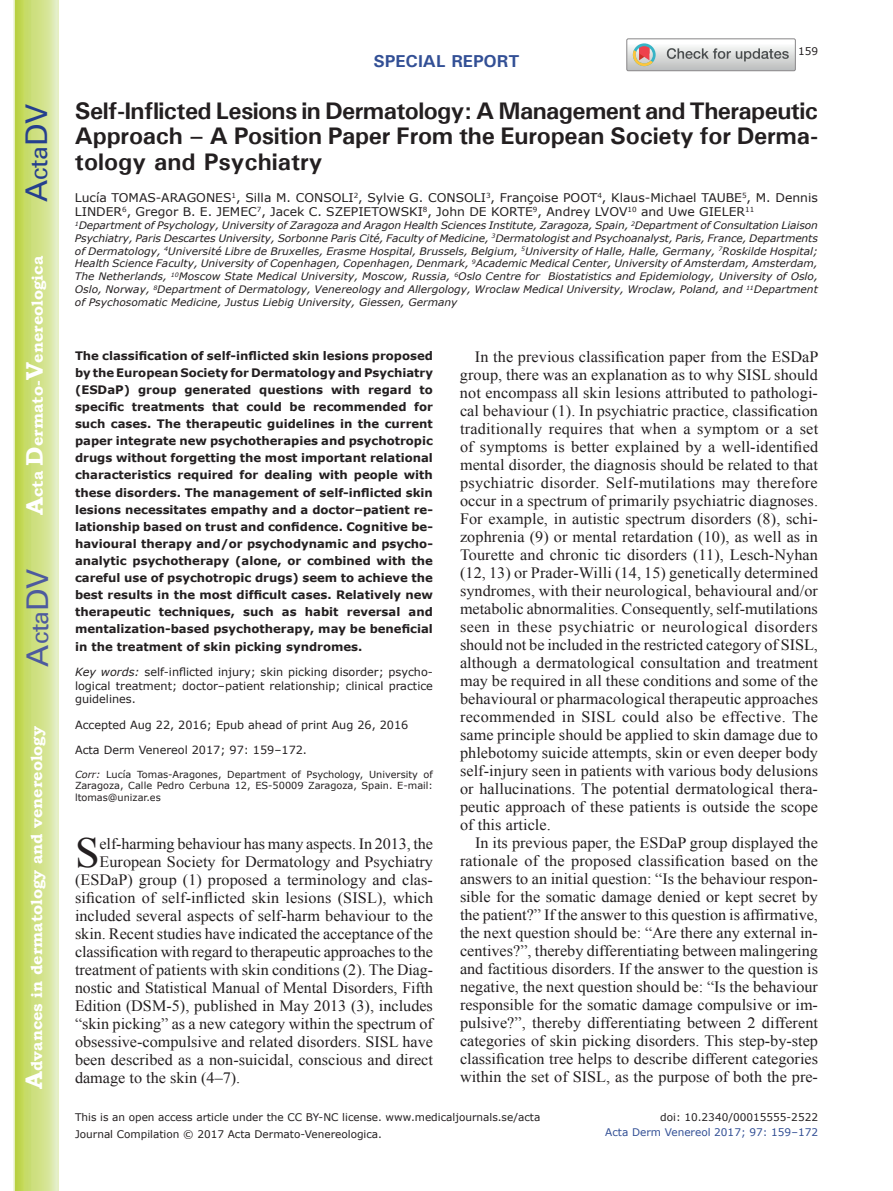
<style>
.page{position:relative;width:893px;height:1191px;background:#fff}
.page>*{position:absolute;margin:0;border:0;box-sizing:border-box;transform-origin:0 0}
.t1{font:42.9px "Times New Roman";color:#231f20}
.t2{font:30px "Univers";color:#4d5a9e}
.t3{font:30px "Univers";color:#253f8e}
.t4{font:700 24px/25.5px "Univers";letter-spacing:-.01em;color:#231f20;text-align:justify}
.t5{font:700 17.25px "Univers";color:#324f95}
.t6{font:15.75px/18px "Times New Roman";color:#231f20;text-align:justify}
.t7{font:700 15.75px "Bookman Old Style";color:#fff}
.t8{font:12px/14.4px "Verdana";color:#231f20}
.t9{font:700 11.7px/17.1px "Verdana";color:#231f20;text-align:justify}
.t10{font:11.25px/13.5px "Verdana";color:#231f20;text-align:justify}
.t11{font:10.5px/16.8px "Verdana";color:#231f20}
.t12{font:10.5px "Verdana";color:#324f95}
.t13{font:italic 10.35px/12.8px "Verdana";color:#231f20;text-align:justify}
.t14{font:9.75px/11.7px "Verdana";color:#231f20;text-align:justify}
.s1{font-size:24px}
.s2{font-style:italic}
</style>
<div class="page">
<svg style="left:14px;top:0;width:45px;height:1191px;background:#cfe084"></svg>
<svg style="left:627px;top:39px;width:168px;height:32px"></svg>
<h2 class="t3" style="left:19px;top:202px;width:100px;rotate:-90deg">A<span class="s1">cta</span>DV</h2>
<p class="t7" style="left:28px;top:515px;width:260px;rotate:-90deg"><span class="s1">A</span>cta <span class="s1">D</span>ermato-<span class="s1">V</span>enereologica</p>
<h2 class="t2" style="left:20px;top:666px;width:100px;rotate:-90deg">A<span class="s1">cta</span>DV</h2>
<p class="t7" style="left:27px;top:1088px;width:364px;rotate:-90deg"><span class="s1">A</span>dvances in dermatology and venereology</p>
<p class="t5" style="left:373px;top:50px;width:148px">SPECIAL REPORT</p>
<p class="t11" style="left:798px;top:42px;width:22px">159</p>
<h3 class="t4" style="left:75px;top:97px;width:745px">Self-Inflicted Lesions in Dermatology: A Management and Therapeutic Approach – A Position Paper From the European Society for Derma&shy;tology and Psychiatry</h3>
<p class="t8" style="left:75px;top:190px;width:744px">Lucía TOMAS-ARAGONES<sup>1</sup>, Silla M. CONSOLI<sup>2</sup>, Sylvie G. CONSOLI<sup>3</sup>, Françoise POOT<sup>4</sup>, Klaus-Michael TAUBE<sup>5</sup>, M. Dennis<br>LINDER<sup>6</sup>, Gregor B. E. JEMEC<sup>7</sup>, Jacek C. SZEPIETOWSKI<sup>8</sup>, John DE KORTE<sup>9</sup>, Andrey LVOV<sup>10</sup> and Uwe GIELER<sup>11</sup></p>
<p class="t13" style="left:75px;top:219px;width:744px"><sup>1</sup>Department of Psychology, University of Zaragoza and Aragon Health Sciences Institute, Zaragoza, Spain, <sup>2</sup>Department of Consultation Liaison Psychiatry, Paris Descartes University, Sorbonne Paris Cité, Faculty of Medicine, <sup>3</sup>Dermatologist and Psychoanalyst, Paris, France, Departments of Dermatology, <sup>4</sup>Université Libre de Bruxelles, Erasme Hospital, Brussels, Belgium, <sup>5</sup>University of Halle, Halle, Germany, <sup>7</sup>Roskilde Hospital; Health Science Faculty, University of Copenhagen, Copenhagen, Denmark, <sup>9</sup>Academic Medical Center, University of Amsterdam, Amsterdam, The Netherlands, <sup>10</sup>Moscow State Medical University, Moscow, Russia, <sup>6</sup>Oslo Centre for Biostatistics and Epidemiology, University of Oslo, Oslo, Norway, <sup>8</sup>Department of Dermatology, Venereology and Allergology, Wroclaw Medical University, Wroclaw, Poland, and <sup>11</sup>Department of Psychosomatic Medicine, Justus Liebig University, Giessen, Germany</p>
<p class="t9" style="left:75px;top:346px;width:359px">The classification of self-inflicted skin lesions proposed by the European Society for Dermatology and Psychiatry (ESDaP) group generated questions with regard to specific treatments that could be recommended for such cases. The therapeutic guidelines in the current paper integrate new psychotherapies and psychotropic drugs without forgetting the most important relational characteristics required for dealing with people with these disorders. The management of self-inflicted skin lesions necessitates empathy and a doctor–patient re&shy;lationship based on trust and confidence. Cognitive be&shy;havioural therapy and/or psychodynamic and psycho&shy;analytic psychotherapy (alone, or combined with the careful use of psychotropic drugs) seem to achieve the best results in the most difficult cases. Relatively new therapeutic techniques, such as habit reversal and mentalization-based psychotherapy, may be beneficial in the treatment of skin picking syndromes.</p>
<p class="t10" style="left:75px;top:665px;width:359px"><span class="s2">Key words:</span> self-inflicted injury; skin picking disorder; psycho&shy;logical treatment; doctor–patient relationship; clinical practice guidelines.</p>
<p class="t10" style="left:75px;top:717px;width:335px">Accepted Aug 22, 2016; Epub ahead of print Aug 26, 2016</p>
<p class="t10" style="left:75px;top:743px;width:234px">Acta Derm Venereol 2017; 97: 159–172.</p>
<p class="t14" style="left:75px;top:768px;width:359px"><span class="s2">Corr:</span> Lucía Tomas-Aragones, Department of Psychology, University of Zaragoza, Calle Pedro Cerbuna 12, ES-50009 Zaragoza, Spain. E-mail: ltomas@unizar.es</p>
<h1 class="t1" style="left:75px;top:824px;width:26px">S</h1>
<p class="t6" style="left:100px;top:834px;width:335px">elf-harming behaviour has many aspects. In 2013, the</p>
<p class="t6" style="left:100px;top:852px;width:335px">European Society for Dermatology and Psychiatry</p>
<p class="t6" style="left:75px;top:870px;width:359px">(ESDaP) group (1) proposed a terminology and clas-</p>
<p class="t6" style="left:75px;top:888px;width:360px">sification of self-inflicted skin lesions (SISL), which</p>
<p class="t6" style="left:75px;top:906px;width:359px">included several aspects of self-harm behaviour to the</p>
<p class="t6" style="left:75px;top:924px;width:360px">skin. Recent studies have indicated the acceptance of the</p>
<p class="t6" style="left:75px;top:942px;width:360px">classification with regard to therapeutic approaches to the</p>
<p class="t6" style="left:75px;top:960px;width:359px">treatment of patients with skin conditions (2). The Diag-</p>
<p class="t6" style="left:75px;top:978px;width:359px">nostic and Statistical Manual of Mental Disorders, Fifth</p>
<p class="t6" style="left:75px;top:996px;width:359px">Edition (DSM-5), published in May 2013 (3), includes</p>
<p class="t6" style="left:75px;top:1014px;width:359px">“skin picking” as a new category within the spectrum of</p>
<p class="t6" style="left:75px;top:1032px;width:359px">obsessive-compulsive and related disorders. SISL have</p>
<p class="t6" style="left:75px;top:1050px;width:359px">been described as a non-suicidal, conscious and direct</p>
<p class="t6" style="left:75px;top:1068px;width:167px">damage to the skin (4–7).</p>
<p class="t6" style="left:460px;top:347px;width:360px;text-indent:15px">In the previous classification paper from the ESDaP group, there was an explanation as to why SISL should not encompass all skin lesions attributed to pathologi&shy;cal behaviour (1). In psychiatric practice, classification traditionally requires that when a symptom or a set of symptoms is better explained by a well-identified mental disorder, the diagnosis should be related to that psychiatric disorder. Self-mutilations may therefore occur in a spectrum of primarily psychiatric diagnoses.<br>For example, in autistic spectrum disorders (8), schi&shy;zophrenia (9) or mental retardation (10), as well as in Tourette and chronic tic disorders (11), Lesch-Nyhan (12, 13) or Prader-Willi (14, 15) genetically determined syndromes, with their neurological, behavioural and/or metabolic abnormalities. Consequently, self-mutilations seen in these psychiatric or neurological disorders should not be included in the restricted category of SISL, although a dermatological consultation and treatment may be required in all these conditions and some of the behavioural or pharmacological therapeutic approaches recommended in SISL could also be effective. The same principle should be applied to skin damage due to phlebotomy suicide attempts, skin or even deeper body self-injury seen in patients with various body delusions or hallucinations. The potential dermatological thera&shy;peutic approach of these patients is outside the scope of this article.</p>
<p class="t6" style="left:460px;top:833px;width:360px;text-indent:15px">In its previous paper, the ESDaP group displayed the rationale of the proposed classification based on the answers to an initial question: “Is the behaviour respon&shy;sible for the somatic damage denied or kept secret by the patient?” If the answer to this question is affirmative, the next question should be: “Are there any external in&shy;centives?”, thereby differentiating between malingering and factitious disorders. If the answer to the question is negative, the next question should be: “Is the behaviour responsible for the somatic damage compulsive or im&shy;pulsive?”, thereby differentiating between 2 different categories of skin picking disorders. This step-by-step classification tree helps to describe different categories within the set of SISL, as the purpose of both the pre-</p>
<p class="t11" style="left:75px;top:1108px;width:467px">This is an open access article under the CC BY-NC license. www.medicaljournals.se/acta<br>Journal Compilation © 2017 Acta Dermato-Venereologica.</p>
<p class="t11" style="left:660px;top:1108px;width:159px">doi: 10.2340/00015555-2522</p>
<p class="t12" style="left:605px;top:1125px;width:214px">Acta Derm Venereol 2017; 97: 159–172</p>
</div>
